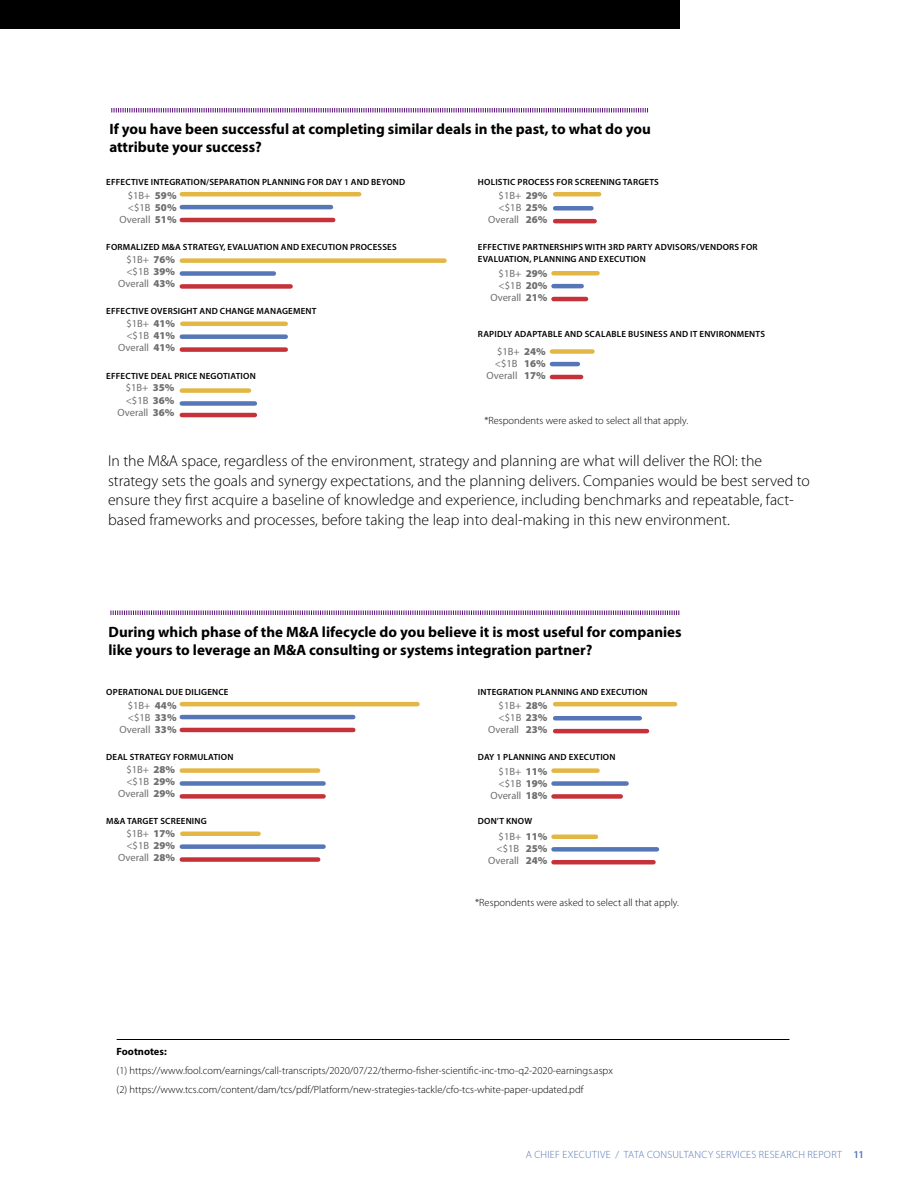
<style>
.page{position:relative;width:918px;height:1188px;background:#fff}
.page>*{position:absolute;margin:0;border:0;box-sizing:border-box;transform-origin:0 0}
.t1{font:300 15.75px/19.5px "Myriad Pro";color:#000}
.t2{font:700 15px/18px "Myriad Pro";color:#000}
.t3{font:10.5px/12px "Myriad Pro";color:#6f6f6f;text-align:right}
.t4{font:300 10.5px/18.8px "Myriad Pro";color:#000}
.t5{font:300 10.5px "Myriad Pro";letter-spacing:.025em;color:#5677b7}
.t6{font:700 10.5px "Myriad Pro";color:#000}
.t7{font:600 9px/12px "Myriad Pro";letter-spacing:.02em;color:#000}
.s1{font-weight:900}
.s2{font-weight:600}
</style>
<div class="page">
<svg style="left:111px;top:108px;width:537px;height:5px"></svg>
<hr style="left:182px;top:205px;width:149px;height:4px;background:#5677b7">
<hr style="left:182px;top:192px;width:177px;height:4px;background:#e4b745">
<hr style="left:182px;top:218px;width:151px;height:4px;background:#c63239">
<div style="left:182px;top:271px;width:92px;height:5px;background:#5677b7"></div>
<div style="left:182px;top:258px;width:263px;height:5px;background:#e4b745"></div>
<div style="left:182px;top:284px;width:109px;height:5px;background:#c63239"></div>
<div style="left:182px;top:334px;width:104px;height:5px;background:#5677b7"></div>
<div style="left:182px;top:347px;width:104px;height:5px;background:#c63239"></div>
<div style="left:555px;top:206px;width:36px;height:5px;background:#5677b7"></div>
<hr style="left:555px;top:219px;width:40px;height:4px;background:#c63239">
<hr style="left:554px;top:284px;width:28px;height:4px;background:#5677b7">
<hr style="left:554px;top:271px;width:44px;height:4px;background:#e4b745">
<hr style="left:554px;top:297px;width:32px;height:4px;background:#c63239">
<hr style="left:552px;top:362px;width:26px;height:4px;background:#5677b7">
<hr style="left:552px;top:375px;width:29px;height:4px;background:#c63239">
<div style="left:182px;top:401px;width:73px;height:5px;background:#5677b7"></div>
<div style="left:182px;top:388px;width:67px;height:5px;background:#e4b745"></div>
<hr style="left:182px;top:413px;width:73px;height:4px;background:#c63239">
<div style="left:552px;top:349px;width:40px;height:5px;background:#e4b745"></div>
<hr style="left:182px;top:322px;width:104px;height:4px;background:#e4b745">
<hr style="left:555px;top:192px;width:44px;height:4px;background:#e4b745">
<svg style="left:110px;top:610px;width:570px;height:5px"></svg>
<hr style="left:182px;top:715px;width:171px;height:4px;background:#5677b7">
<hr style="left:182px;top:702px;width:235px;height:4px;background:#e4b745">
<hr style="left:182px;top:728px;width:171px;height:4px;background:#c63239">
<div style="left:182px;top:781px;width:142px;height:5px;background:#5677b7"></div>
<div style="left:182px;top:768px;width:136px;height:5px;background:#e4b745"></div>
<div style="left:182px;top:794px;width:142px;height:5px;background:#c63239"></div>
<div style="left:182px;top:844px;width:142px;height:5px;background:#5677b7"></div>
<div style="left:182px;top:857px;width:136px;height:5px;background:#c63239"></div>
<hr style="left:555px;top:716px;width:85px;height:4px;background:#5677b7">
<hr style="left:555px;top:729px;width:92px;height:4px;background:#c63239">
<div style="left:554px;top:781px;width:73px;height:5px;background:#5677b7"></div>
<div style="left:554px;top:768px;width:44px;height:5px;background:#e4b745"></div>
<div style="left:554px;top:794px;width:67px;height:5px;background:#c63239"></div>
<div style="left:554px;top:847px;width:103px;height:5px;background:#5677b7"></div>
<hr style="left:554px;top:860px;width:100px;height:4px;background:#c63239">
<hr style="left:554px;top:835px;width:42px;height:4px;background:#e4b745">
<hr style="left:182px;top:832px;width:77px;height:4px;background:#e4b745">
<hr style="left:555px;top:702px;width:120px;height:4px;background:#e4b745">
<hr style="left:117px;top:1039px;width:672px;height:1px;background:#000">
<div style="left:0;top:0;width:680px;height:29px;background:#000"></div>
<h2 class="t2" style="left:109px;top:119px;width:543px">If you have been successful at completing similar deals in the past, to what do you attribute your success?</h2>
<p class="t7" style="left:106px;top:176px;width:301px">EFFECTIVE INTEGRATION/SEPARATION PLANNING FOR DAY 1 AND BEYOND</p>
<p class="t7" style="left:478px;top:176px;width:182px">HOLISTIC PROCESS FOR SCREENING TARGETS</p>
<p class="t3" style="left:120px;top:189px;width:59px">$1B+ <span class="s1">59% </span>&lt;$1B <span class="s1">50%<br></span>Overall <span class="s1">51%</span></p>
<p class="t3" style="left:118px;top:254px;width:59px">$1B+ <span class="s1">76% </span>&lt;$1B <span class="s1">39%<br></span>Overall <span class="s1">43%</span></p>
<p class="t3" style="left:118px;top:318px;width:59px">$1B+ <span class="s1">41% </span>&lt;$1B <span class="s1">41%<br></span>Overall <span class="s1">41%</span></p>
<p class="t3" style="left:117px;top:382px;width:59px">$1B+ <span class="s1">35% </span>&lt;$1B <span class="s1">36%<br></span>Overall <span class="s1">36%</span></p>
<p class="t7" style="left:106px;top:240px;width:292px">FORMALIZED M&amp;A STRATEGY, EVALUATION AND EXECUTION PROCESSES</p>
<p class="t7" style="left:106px;top:305px;width:212px">EFFECTIVE OVERSIGHT AND CHANGE MANAGEMENT</p>
<p class="t7" style="left:106px;top:369px;width:151px">EFFECTIVE DEAL PRICE NEGOTIATION</p>
<p class="t3" style="left:488px;top:190px;width:61px">$1B+ <span class="s1">29% </span>&lt;$1B <span class="s1">25%<br></span>Overall <span class="s1">26%</span></p>
<p class="t7" style="left:478px;top:240px;width:281px">EFFECTIVE PARTNERSHIPS WITH 3RD PARTY ADVISORS/VENDORS FOR<br>EVALUATION, PLANNING AND EXECUTION</p>
<p class="t3" style="left:490px;top:268px;width:59px">$1B+ <span class="s1">29% </span>&lt;$1B <span class="s1">20%<br></span>Overall <span class="s1">21%</span></p>
<p class="t7" style="left:478px;top:327px;width:289px">RAPIDLY ADAPTABLE AND SCALABLE BUSINESS AND IT ENVIRONMENTS</p>
<p class="t3" style="left:487px;top:346px;width:61px">$1B+ <span class="s1">24% </span>&lt;$1B <span class="s1">16%<br></span>Overall <span class="s1">17%</span></p>
<p class="t4" style="left:484px;top:412px;width:205px">*Respondents were asked to select all that apply.</p>
<p class="t1" style="left:108px;top:452px;width:703px">In the M&amp;A space, regardless of the environment, strategy and planning are what will deliver the ROI: the strategy sets the goals and synergy expectations, and the planning delivers. Companies would be best served to ensure they first acquire a baseline of knowledge and experience, including benchmarks and repeatable, fact&shy;based frameworks and processes, before taking the leap into deal-making in this new environment.</p>
<h2 class="t2" style="left:108px;top:623px;width:575px">During which phase of the M&amp;A lifecycle do you believe it is most useful for companies like yours to leverage an M&amp;A consulting or systems integration partner?</h2>
<p class="t7" style="left:106px;top:686px;width:124px">OPERATIONAL DUE DILIGENCE</p>
<p class="t7" style="left:478px;top:686px;width:171px">INTEGRATION PLANNING AND EXECUTION</p>
<p class="t3" style="left:120px;top:699px;width:59px">$1B+ <span class="s1">44% </span>&lt;$1B <span class="s1">33%<br></span>Overall <span class="s1">33%</span></p>
<p class="t3" style="left:118px;top:764px;width:59px">$1B+ <span class="s1">28% </span>&lt;$1B <span class="s1">29%<br></span>Overall <span class="s1">29%</span></p>
<p class="t3" style="left:118px;top:828px;width:59px">$1B+ <span class="s1">17% </span>&lt;$1B <span class="s1">29%<br></span>Overall <span class="s1">28%</span></p>
<p class="t7" style="left:106px;top:750px;width:129px">DEAL STRATEGY FORMULATION</p>
<p class="t7" style="left:106px;top:815px;width:102px">M&amp;A TARGET SCREENING</p>
<p class="t3" style="left:488px;top:700px;width:61px">$1B+ <span class="s1">28% </span>&lt;$1B <span class="s1">23%<br></span>Overall <span class="s1">23%</span></p>
<p class="t3" style="left:490px;top:765px;width:59px">$1B+ <span class="s1">11% </span>&lt;$1B <span class="s1">19%<br></span>Overall <span class="s1">18%</span></p>
<p class="t3" style="left:488px;top:831px;width:61px">$1B+ <span class="s1">11% </span>&lt;$1B <span class="s1">25%<br></span>Overall <span class="s1">24%</span></p>
<p class="t4" style="left:475px;top:893px;width:205px">*Respondents were asked to select all that apply.</p>
<p class="t7" style="left:478px;top:750px;width:139px">DAY 1 PLANNING AND EXECUTION</p>
<p class="t7" style="left:478px;top:815px;width:56px">DON’T KNOW</p>
<p class="t6" style="left:117px;top:1045px;width:52px">Footnotes:</p>
<p class="t4" style="left:117px;top:1062px;width:498px">(1) https://www.fool.com/earnings/call-transcripts/2020/07/22/thermo-fisher-scientific-inc-tmo-q2-2020-earnings.aspx (2) https://www.tcs.com/content/dam/tcs/pdf/Platform/new-strategies-tackle/cfo-tcs-white-paper-updated.pdf</p>
<p class="t5" style="left:526px;top:1149px;width:340px">A CHIEF EXECUTIVE / TATA CONSULTANCY SERVICES RESEARCH REPORT <span class="s2">11</span></p>
</div>
